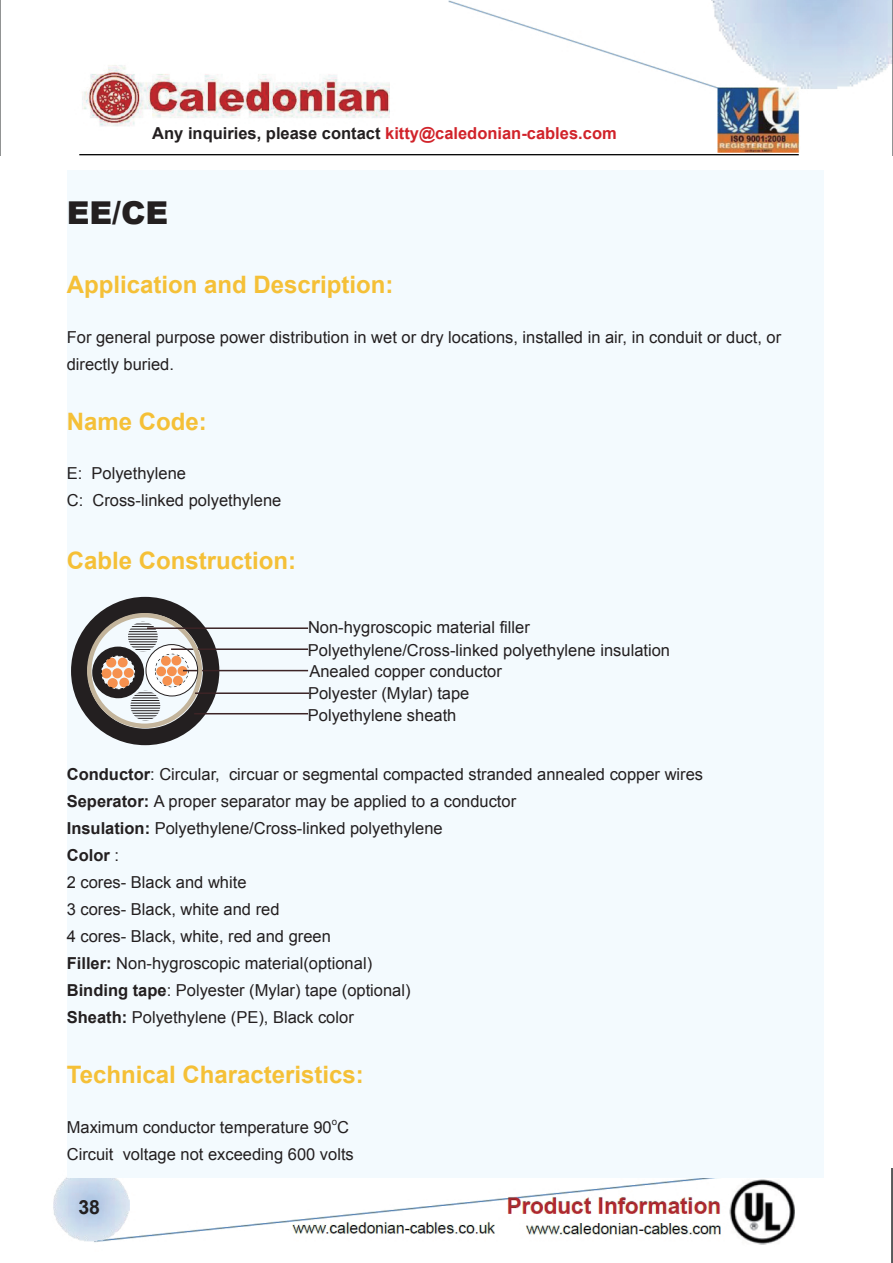
<style>
.page{position:relative;width:893px;height:1263px;background:#fff}
.page>*{position:absolute;margin:0;border:0;box-sizing:border-box;transform-origin:0 0}
.t1{font:900 31.5px "Arial";color:#231f20}
.t2{font:700 24px "Arial";color:#f5c037}
.t3{font:700 19.5px "Arial";color:#231f20}
.t4{font:16.5px/27px "Arial";color:#231f20}
.t5{font:700 16.5px "Arial";color:#d1232a}
.t6{font:9.6px "Arial";color:#231f20}
.s1{color:#231f20}
.s2{font-weight:700}
</style>
<div class="page">
<img style="left:53px;top:1169px;width:840px;height:94px">
<img style="left:0;top:0;width:893px;height:155px">
<div style="left:67px;top:170px;width:757px;height:1008px;background:#f3fafe"></div>
<svg style="left:130px;top:691px;width:30px;height:29px"></svg>
<div style="left:71px;top:597px;width:148px;height:148px;border:16px solid #231f20;border-radius:50%"></div>
<svg style="left:178px;top:666px;width:9px;height:10px"></svg>
<div style="left:156px;top:666px;width:10px;height:10px;background:#f6914f;border-radius:50%"></div>
<div style="left:173px;top:676px;width:10px;height:9px;background:#f6914f;border-radius:50%"></div>
<div style="left:171px;top:656px;width:10px;height:9px;background:#f6914f;border-radius:50%"></div>
<div style="left:167px;top:666px;width:10px;height:10px;background:#f6914f;border-radius:50%"></div>
<div style="left:162px;top:676px;width:10px;height:10px;background:#f6914f;border-radius:50%"></div>
<div style="left:161px;top:656px;width:10px;height:10px;background:#f6914f;border-radius:50%"></div>
<div style="left:154px;top:653px;width:35px;height:35px;border:1px dashed #080707;border-radius:50%"></div>
<div style="left:146px;top:644px;width:52px;height:53px;border:9px solid #fff;border-radius:50%"></div>
<div style="left:124px;top:668px;width:10px;height:10px;background:#f6914f;border-radius:50%"></div>
<div style="left:101px;top:668px;width:10px;height:10px;background:#f6914f;border-radius:50%"></div>
<div style="left:119px;top:678px;width:10px;height:9px;background:#f6914f;border-radius:50%"></div>
<div style="left:118px;top:658px;width:10px;height:9px;background:#f6914f;border-radius:50%"></div>
<div style="left:112px;top:668px;width:10px;height:10px;background:#f6914f;border-radius:50%"></div>
<div style="left:108px;top:678px;width:10px;height:10px;background:#f6914f;border-radius:50%"></div>
<div style="left:106px;top:657px;width:10px;height:11px;background:#f6914f;border-radius:50%"></div>
<div style="left:101px;top:655px;width:35px;height:35px;border:1px dashed #080707;border-radius:50%"></div>
<div style="left:92px;top:646px;width:52px;height:52px;border:9px solid #231f20;border-radius:50%"></div>
<hr style="left:171px;top:648px;width:137px;height:2px;background:#3c2426">
<hr style="left:183px;top:670px;width:125px;height:1px;background:#3c2426">
<hr style="left:194px;top:713px;width:114px;height:1px;background:#3c2426">
<svg style="left:128px;top:622px;width:30px;height:29px"></svg>
<div style="left:87px;top:613px;width:115px;height:115px;border:4px solid #c3b49b;border-radius:50%"></div>
<hr style="left:195px;top:692px;width:114px;height:2px;background:#3c2426">
<hr style="left:147px;top:627px;width:161px;height:2px;background:#3c2426">
<div style="left:145px;top:644px;width:53px;height:52px;border:1px solid #231f20;border-radius:50%"></div>
<p class="t5" style="left:152px;top:122px;width:466px"><span class="s1">Any inquiries, please contact</span> kitty@caledonian-cables.com</p>
<h1 class="t1" style="left:67px;top:190px;width:103px">EE/CE</h1>
<h2 class="t2" style="left:67px;top:269px;width:328px">Application and Description:</h2>
<p class="t4" style="left:67px;top:323px;width:716px">For general purpose power distribution in wet or dry locations, installed in air, in conduit or duct, or directly buried.</p>
<h2 class="t2" style="left:67px;top:405px;width:142px">Name Code:</h2>
<p class="t4" style="left:67px;top:460px;width:216px">E: Polyethylene<br>C: Cross-linked polyethylene</p>
<h2 class="t2" style="left:67px;top:544px;width:231px">Cable Construction:</h2>
<p class="t4" style="left:308px;top:615px;width:364px;line-height:23.2px">Non-hygroscopic material filler<br>Polyethylene/Cross-linked polyethylene insulation</p>
<p class="t4" style="left:309px;top:657px;width:194px">Anealed copper conductor</p>
<p class="t4" style="left:308px;top:701px;width:150px">Polyethylene sheath</p>
<p class="t4" style="left:308px;top:680px;width:163px">Polyester (Mylar) tape</p>
<p class="t4" style="left:67px;top:761px;width:638px"><span class="s2">Conductor</span>: Circular, circuar or segmental compacted stranded annealed copper wires <span class="s2">Seperator:</span> A proper separator may be applied to a conductor<br><span class="s2">Insulation:</span> Polyethylene/Cross-linked polyethylene<br><span class="s2">Color</span> :<br>2 cores- Black and white<br>3 cores- Black, white and red<br>4 cores- Black, white, red and green<br><span class="s2">Filler:</span> Non-hygroscopic material(optional)<br><span class="s2">Binding tape</span>: Polyester (Mylar) tape (optional)<br><span class="s2">Sheath:</span> Polyethylene (PE), Black color</p>
<h2 class="t2" style="left:67px;top:1059px;width:298px">Technical Characteristics:</h2>
<p class="t4" style="left:67px;top:1114px;width:284px">Maximum conductor temperature 90 C</p>
<p class="t6" style="left:332px;top:1115px;width:7px">o</p>
<p class="t4" style="left:67px;top:1141px;width:289px">Circuit voltage not exceeding 600 volts</p>
<p class="t3" style="left:78px;top:1194px;width:23px">38</p>
</div>
